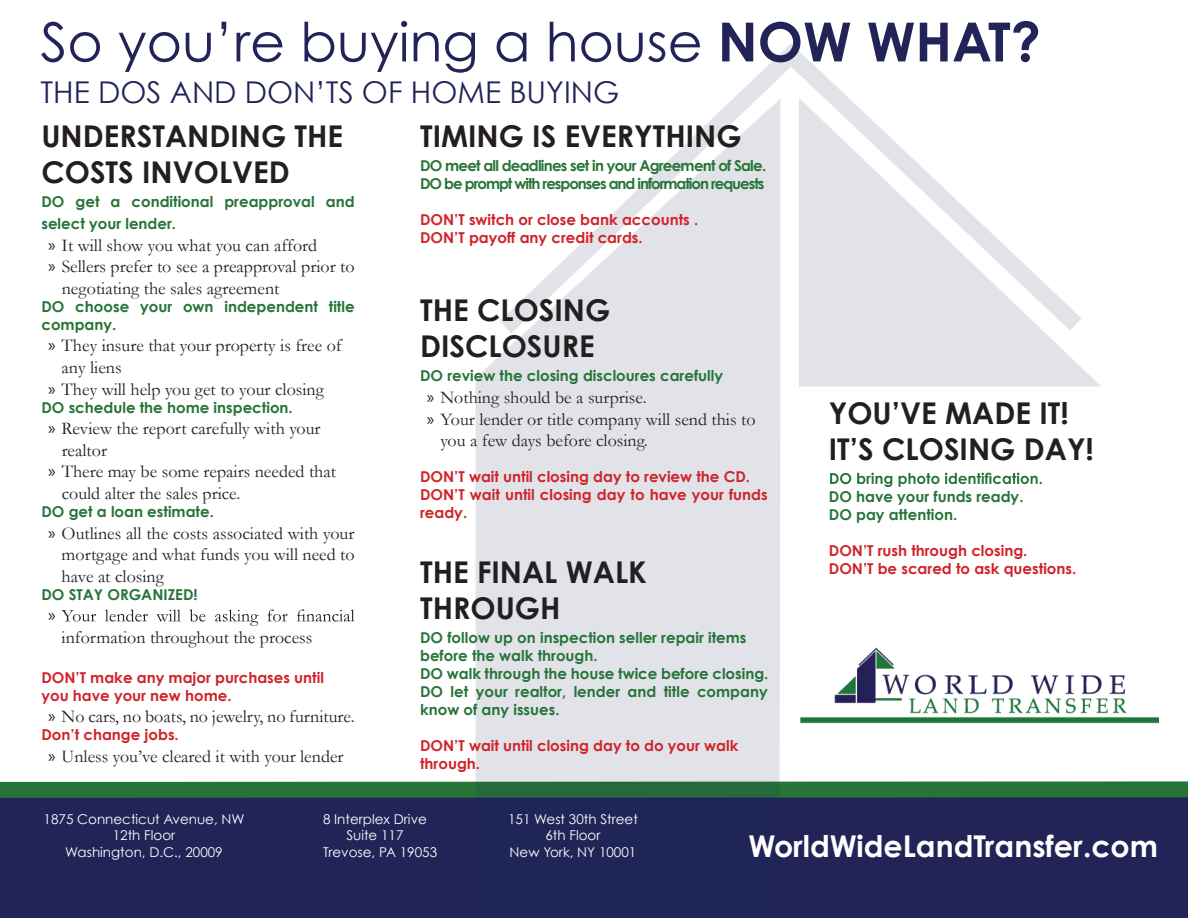
<style>
.page{position:relative;width:1188px;height:918px;background:#fff}
.page>*{position:absolute;margin:0;border:0;box-sizing:border-box;transform-origin:0 0}
.t1{font:54px "Century Gothic";color:#222458}
.t2{font:700 30px/36px "Century Gothic";color:#231f20}
.t3{font:30px "Century Gothic";color:#222458}
.t4{font:700 30px "Century Gothic";color:#fff}
.t5{font:18px/21.6px "Garamond";color:#231f20;text-align:justify}
.t6{font:18px "Myriad Pro";color:#231f20}
.t7{font:700 15px/18px "Century Gothic";color:#277439}
.t8{font:700 15px/18px "Century Gothic";color:#d1232a}
.t9{font:700 15px/18px "Century Gothic";letter-spacing:-.07em;color:#277439}
.t10{font:13.5px/16.2px "Century Gothic";color:#fff;text-align:center}
.s1{font-weight:700}
.s2{font-family:"Myriad Pro"}
</style>
<div class="page">
<div style="left:0;top:781px;width:1188px;height:16px;background:#277439"></div>
<div style="left:0;top:797px;width:1188px;height:121px;background:#222458"></div>
<svg style="left:830px;top:473px;width:212px;height:14px"></svg>
<svg style="left:475px;top:333px;width:305px;height:585px;background:#b4b8c6"></svg>
<svg style="left:799px;top:333px;width:301px;height:53px;background:#e3e5ea"></svg>
<svg style="left:500px;top:44px;width:582px;height:289px"></svg>
<svg style="left:61px;top:609px;width:294px;height:17px"></svg>
<img style="left:799px;top:648px;width:359px;height:76px">
<h1 class="t1" style="left:40px;top:4px;width:1002px">So you’re buying a house <span class="s1">NOW WHAT?</span></h1>
<h2 class="t3" style="left:40px;top:72px;width:580px">THE DOS AND DON’TS OF HOME BUYING</h2>
<h2 class="t2" style="left:41px;top:118px;width:303px">UNDERSTANDING THE<br>COSTS INVOLVED</h2>
<p class="t7" style="left:41px;top:191px;width:315px;line-height:21.6px">DO get a conditional preapproval and select your lender.</p>
<p class="t5" style="left:48px;top:234px;width:271px"><span class="s2">»</span> It will show you what you can afford</p>
<p class="t5" style="left:48px;top:255px;width:308px"><span class="s2">»</span> Sellers prefer to see a preapproval prior to</p>
<p class="t5" style="left:62px;top:277px;width:219px">negotiating the sales agreement</p>
<p class="t7" style="left:41px;top:297px;width:315px">DO choose your own independent title company.</p>
<p class="t5" style="left:48px;top:334px;width:295px"><span class="s2">»</span> They insure that your property is free of</p>
<p class="t5" style="left:62px;top:356px;width:61px">any liens</p>
<p class="t5" style="left:48px;top:378px;width:277px"><span class="s2">»</span> They will help you get to your closing</p>
<p class="t7" style="left:41px;top:398px;width:253px">DO schedule the home inspection.</p>
<p class="t5" style="left:48px;top:417px;width:274px"><span class="s2">»</span> Review the report carefully with your</p>
<p class="t5" style="left:62px;top:439px;width:47px">realtor</p>
<p class="t5" style="left:48px;top:460px;width:289px"><span class="s2">»</span> There may be some repairs needed that</p>
<p class="t5" style="left:62px;top:482px;width:180px">could alter the sales price.</p>
<p class="t7" style="left:41px;top:502px;width:174px">DO get a loan estimate.</p>
<p class="t5" style="left:62px;top:522px;width:294px;text-indent:-13px"><span class="s2">»</span> Outlines all the costs associated with your mortgage and what funds you will need to have at closing</p>
<p class="t7" style="left:41px;top:585px;width:158px">DO STAY ORGANIZED!</p>
<p class="t6" style="left:48px;top:605px;width:9px">»</p>
<p class="t5" style="left:62px;top:626px;width:252px">information throughout the process</p>
<p class="t8" style="left:41px;top:668px;width:284px">DON’T make any major purchases until you have your new home.</p>
<p class="t5" style="left:48px;top:705px;width:308px"><span class="s2">»</span> No cars, no boats, no jewelry, no furniture.</p>
<p class="t8" style="left:41px;top:725px;width:139px">Don’t change jobs.</p>
<p class="t5" style="left:48px;top:745px;width:297px"><span class="s2">»</span> Unless you’ve cleared it with your lender</p>
<h2 class="t2" style="left:420px;top:118px;width:323px">TIMING IS EVERYTHING</h2>
<p class="t9" style="left:420px;top:157px;width:348px">DO meet all deadlines set in your Agreement of Sale.<br>DO be prompt with responses and information requests</p>
<p class="t8" style="left:420px;top:211px;width:280px">DON’T switch or close bank accounts .<br>DON’T payoff any credit cards.</p>
<h2 class="t2" style="left:420px;top:292px;width:192px">THE CLOSING<br>DISCLOSURE</h2>
<p class="t7" style="left:420px;top:367px;width:304px">DO review the closing discloures carefully</p>
<p class="t5" style="left:427px;top:386px;width:221px"><span class="s2">»</span> Nothing should be a surprise.</p>
<p class="t5" style="left:427px;top:408px;width:330px"><span class="s2">»</span> Your lender or title company will send this to</p>
<p class="t5" style="left:440px;top:429px;width:209px">you a few days before closing.</p>
<p class="t8" style="left:420px;top:467px;width:349px">DON’T wait until closing day to review the CD.<br>DON’T wait until closing day to have your funds ready.</p>
<h2 class="t2" style="left:420px;top:553px;width:228px">THE FINAL WALK<br>THROUGH</h2>
<p class="t7" style="left:420px;top:628px;width:350px">DO follow up on inspection seller repair items before the walk through.<br>DO walk through the house twice before closing.<br>DO let your realtor, lender and title company know of any issues.</p>
<p class="t8" style="left:420px;top:736px;width:320px">DON’T wait until closing day to do your walk through.</p>
<h2 class="t2" style="left:829px;top:394px;width:267px">YOU’VE MADE IT!<br>IT’S CLOSING DAY!</h2>
<p class="t7" style="left:829px;top:487px;width:196px">DO have your funds ready.<br>DO pay attention.</p>
<p class="t8" style="left:829px;top:541px;width:249px">DON’T rush through closing.<br>DON’T be scared to ask questions.</p>
<p class="t10" style="left:44px;top:811px;width:202px">1875 Connecticut Avenue, NW<br>12th Floor<br>Washington, D.C., 20009</p>
<p class="t10" style="left:323px;top:811px;width:105px">8 Interplex Drive</p>
<p class="t10" style="left:346px;top:827px;width:59px">Suite 117</p>
<p class="t10" style="left:323px;top:843px;width:116px">Trevose, PA 19053</p>
<p class="t10" style="left:508px;top:811px;width:131px">151 West 30th Street<br>6th Floor<br>New York, NY 10001</p>
<h2 class="t4" style="left:749px;top:827px;width:411px">WorldWideLandTransfer.com</h2>
</div>
